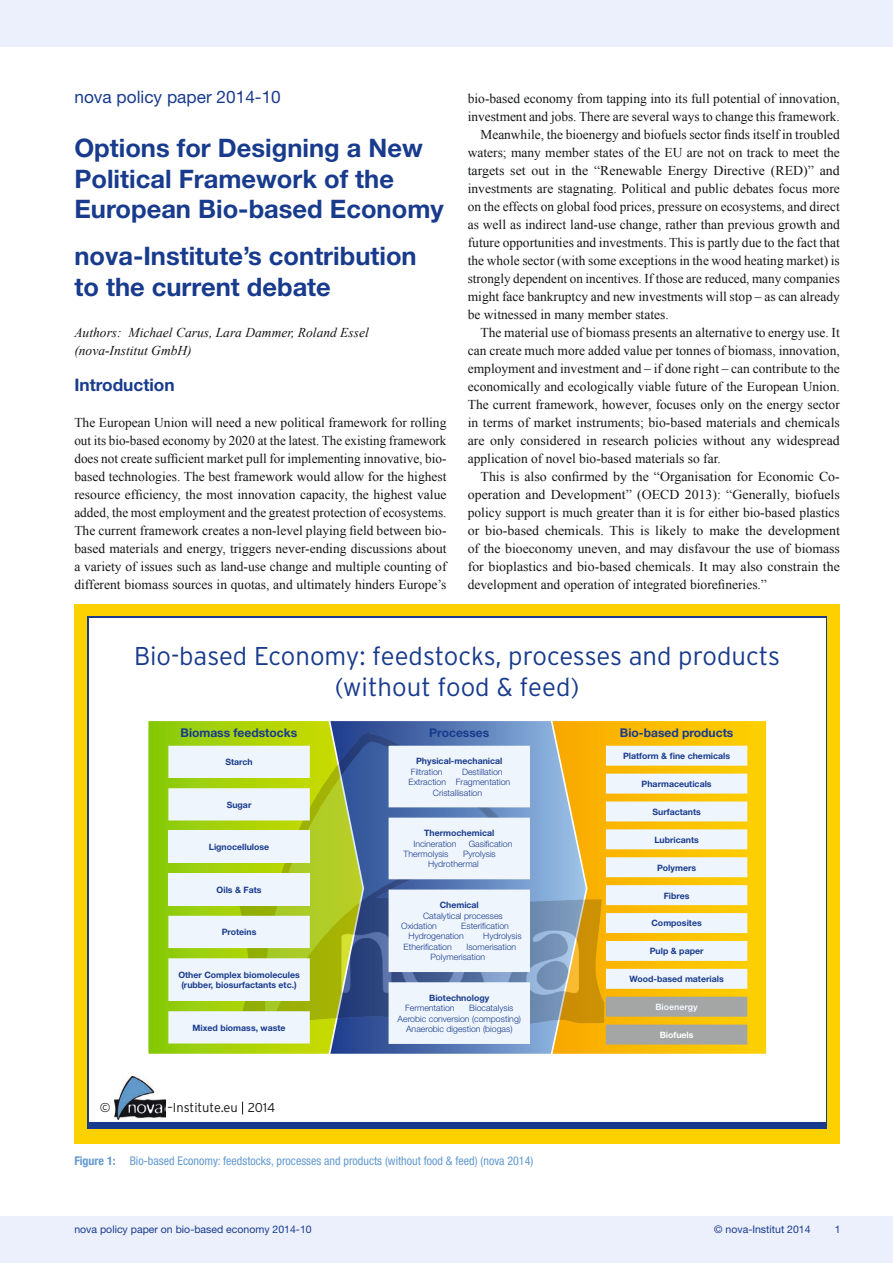
<style>
.page{position:relative;width:893px;height:1263px;background:#fff}
.page>*{position:absolute;margin:0;border:0;box-sizing:border-box;transform-origin:0 0}
.t1{font:300 25.65px/30.9px "Interstate";color:#183b8d;text-align:center}
.t2{font:700 25.5px/30.6px "Helvetica Neue";color:#183b8d}
.t3{font:17.25px "Helvetica Neue";color:#183b8d}
.t4{font:700 17.25px "Helvetica Neue";color:#183b8d}
.t5{font:13.5px/18px "Times New Roman";color:#151616;text-align:justify}
.t6{font:italic 13.5px/18px "Times New Roman";color:#151616}
.t7{font:300 12.9px "Interstate";color:#151616}
.t8{font:condensed 12px "Helvetica Neue";color:#639ad0}
.t9{font:700 12px "Helvetica Neue";color:#183b8d}
.t10{font:10.5px "Helvetica Neue";color:#183b8d}
.t11{font:300 8.7px/10.4px "Helvetica Neue";color:#183b8d}
.t12{font:700 8.7px/10.4px "Helvetica Neue";color:#183b8d;text-align:center}
.t13{font:700 8.7px "Helvetica Neue";color:#eff5fd}
.t14{font:700 8.7px "Helvetica Neue";color:#fff}
.s1{font-weight:700}
</style>
<div class="page">
<div style="left:0;top:1216px;width:893px;height:47px;background:#ecf0fc"></div>
<div style="left:0;top:0;width:893px;height:47px;background:#ecf0fc"></div>
<div style="left:74px;top:604px;width:766px;height:539px;background:#fdd000"></div>
<svg style="left:87px;top:617px;width:740px;height:512px;background:#4662a3"></svg>
<div style="left:89px;top:619px;width:736px;height:503px;background:#fff"></div>
<svg style="left:589px;top:721px;width:178px;height:333px;background:#fbc504"></svg>
<svg style="left:365px;top:721px;width:224px;height:333px;background:#76859a"></svg>
<svg style="left:148px;top:721px;width:217px;height:333px;background:#90c614"></svg>
<img style="left:239px;top:733px;width:366px;height:310px">
<svg style="left:168px;top:746px;width:142px;height:297px"></svg>
<div style="left:168px;top:831px;width:142px;height:32px;background:#eff5fd"></div>
<div style="left:168px;top:873px;width:142px;height:32px;background:#eff5fd"></div>
<svg style="left:389px;top:746px;width:141px;height:298px"></svg>
<svg style="left:606px;top:746px;width:141px;height:243px"></svg>
<svg style="left:606px;top:997px;width:141px;height:47px;background:#b2a989"></svg>
<img style="left:114px;top:1076px;width:52px;height:43px">
<svg style="left:242px;top:1102px;width:1px;height:12px"></svg>
<p class="t3" style="left:74px;top:87px;width:208px">nova policy paper 2014-10</p>
<h2 class="t2" style="left:74px;top:132px;width:371px">Options for Designing a New<br>Political Framework of the<br>European Bio-based Economy</h2>
<h2 class="t2" style="left:74px;top:240px;width:344px">nova-Institute’s contribution to the current debate</h2>
<p class="t6" style="left:74px;top:323px;width:296px">Authors: Michael Carus, Lara Dammer, Roland Essel (nova-Institut GmbH)</p>
<p class="t4" style="left:74px;top:374px;width:102px">Introduction</p>
<p class="t5" style="left:74px;top:413px;width:374px">The European Union will need a new political framework for rolling out its bio-based economy by 2020 at the latest. The existing framework does not create sufficient market pull for implementing innovative, bio&shy;based technologies. The best framework would allow for the highest resource efficiency, the most innovation capacity, the highest value added, the most employment and the greatest protection of ecosystems.<br>The current framework creates a non-level playing field between bio&shy;based materials and energy, triggers never-ending discussions about a variety of issues such as land-use change and multiple counting of different biomass sources in quotas, and ultimately hinders Europe’s</p>
<p class="t5" style="left:468px;top:89px;width:374px">bio-based economy from tapping into its full potential of innovation,</p>
<p class="t5" style="left:468px;top:107px;width:374px">investment and jobs. There are several ways to change this framework.</p>
<p class="t5" style="left:480px;top:125px;width:361px">Meanwhile, the bioenergy and biofuels sector finds itself in troubled</p>
<p class="t5" style="left:468px;top:143px;width:374px">waters; many member states of the EU are not on track to meet the</p>
<p class="t5" style="left:468px;top:161px;width:374px">targets set out in the “Renewable Energy Directive (RED)” and</p>
<p class="t5" style="left:468px;top:179px;width:374px">investments are stagnating. Political and public debates focus more</p>
<p class="t5" style="left:468px;top:197px;width:374px">on the effects on global food prices, pressure on ecosystems, and direct</p>
<p class="t5" style="left:468px;top:215px;width:374px">as well as indirect land-use change, rather than previous growth and</p>
<p class="t5" style="left:468px;top:233px;width:374px">future opportunities and investments. This is partly due to the fact that</p>
<p class="t5" style="left:468px;top:251px;width:374px">the whole sector (with some exceptions in the wood heating market) is</p>
<p class="t5" style="left:468px;top:269px;width:374px">strongly dependent on incentives. If those are reduced, many companies</p>
<p class="t5" style="left:468px;top:287px;width:374px">might face bankruptcy and new investments will stop – as can already</p>
<p class="t5" style="left:468px;top:305px;width:202px">be witnessed in many member states.</p>
<p class="t5" style="left:480px;top:323px;width:361px">The material use of biomass presents an alternative to energy use. It</p>
<p class="t5" style="left:468px;top:341px;width:374px">can create much more added value per tonnes of biomass, innovation,</p>
<p class="t5" style="left:468px;top:359px;width:374px">employment and investment and – if done right – can contribute to the</p>
<p class="t5" style="left:468px;top:377px;width:374px">economically and ecologically viable future of the European Union.</p>
<p class="t5" style="left:468px;top:395px;width:374px">The current framework, however, focuses only on the energy sector</p>
<p class="t5" style="left:468px;top:413px;width:374px">in terms of market instruments; bio-based materials and chemicals</p>
<p class="t5" style="left:468px;top:431px;width:374px">are only considered in research policies without any widespread</p>
<p class="t5" style="left:468px;top:449px;width:255px">application of novel bio-based materials so far.</p>
<p class="t5" style="left:480px;top:467px;width:361px">This is also confirmed by the “Organisation for Economic Co-</p>
<p class="t5" style="left:468px;top:485px;width:374px">operation and Development” (OECD 2013): “Generally, biofuels</p>
<p class="t5" style="left:468px;top:503px;width:374px">policy support is much greater than it is for either bio-based plastics</p>
<p class="t5" style="left:468px;top:521px;width:374px">or bio-based chemicals. This is likely to make the development</p>
<p class="t5" style="left:468px;top:539px;width:374px">of the bioeconomy uneven, and may disfavour the use of biomass</p>
<p class="t5" style="left:468px;top:557px;width:374px">for bioplastics and bio-based chemicals. It may also constrain the</p>
<p class="t5" style="left:468px;top:575px;width:301px">development and operation of integrated biorefineries.”</p>
<h1 class="t1" style="left:134px;top:640px;width:647px">Bio-based Economy: feedstocks, processes and products (without food &amp; feed)</h1>
<p class="t9" style="left:181px;top:725px;width:118px">Biomass feedstocks</p>
<p class="t12" style="left:225px;top:757px;width:29px">Starch</p>
<p class="t12" style="left:227px;top:799px;width:26px">Sugar</p>
<p class="t12" style="left:209px;top:842px;width:62px">Lignocellulose</p>
<p class="t12" style="left:217px;top:884px;width:46px">Oils &amp; Fats</p>
<p class="t12" style="left:222px;top:927px;width:36px">Proteins</p>
<p class="t12" style="left:178px;top:969px;width:123px">Other Complex biomolecules (rubber, biosurfactants etc.)</p>
<p class="t12" style="left:193px;top:1022px;width:94px">Mixed biomass, waste</p>
<p class="t7" style="left:100px;top:1100px;width:12px">©</p>
<p class="t7" style="left:167px;top:1100px;width:109px">–Institute.eu 2014</p>
<p class="t9" style="left:429px;top:725px;width:62px">Processes</p>
<p class="t12" style="left:416px;top:756px;width:88px">Physical-mechanical</p>
<p class="t11" style="left:411px;top:766px;width:33px">Filtration</p>
<p class="t11" style="left:462px;top:766px;width:42px">Destillation</p>
<p class="t11" style="left:408px;top:777px;width:103px">Extraction Fragmentation</p>
<p class="t11" style="left:433px;top:787px;width:51px">Cristallisation</p>
<p class="t12" style="left:424px;top:828px;width:72px">Thermochemical</p>
<p class="t11" style="left:413px;top:838px;width:45px">Incineration</p>
<p class="t11" style="left:469px;top:838px;width:45px">Gasification</p>
<p class="t11" style="left:404px;top:849px;width:46px">Thermolysis</p>
<p class="t11" style="left:428px;top:849px;width:69px;text-indent:35px">Pyrolysis<br>Hydrothermal</p>
<p class="t12" style="left:440px;top:900px;width:41px">Chemical</p>
<p class="t11" style="left:401px;top:910px;width:103px;text-indent:22px">Catalytical processes<br>Oxidation</p>
<p class="t11" style="left:408px;top:920px;width:102px;text-indent:53px">Esterification<br>Hydrogenation</p>
<p class="t11" style="left:483px;top:931px;width:40px">Hydrolysis</p>
<p class="t11" style="left:430px;top:941px;width:87px;text-indent:36px">Isomerisation<br>Polymerisation</p>
<p class="t12" style="left:429px;top:992px;width:62px">Biotechnology</p>
<p class="t11" style="left:405px;top:1003px;width:51px">Fermentation</p>
<p class="t11" style="left:469px;top:1003px;width:46px">Biocatalysis</p>
<p class="t11" style="left:398px;top:1013px;width:125px">Aerobic conversion (composting)</p>
<p class="t11" style="left:406px;top:1023px;width:108px">Anaerobic digestion (biogas)</p>
<p class="t11" style="left:404px;top:941px;width:50px">Etherification</p>
<p class="t8" style="left:74px;top:1154px;width:460px"><span class="s1">Figure 1:</span> Bio-based Economy: feedstocks, processes and products (without food &amp; feed) (nova 2014)</p>
<p class="t9" style="left:620px;top:725px;width:115px">Bio-based products</p>
<p class="t12" style="left:623px;top:751px;width:109px">Platform &amp; fine chemicals</p>
<p class="t12" style="left:642px;top:778px;width:72px">Pharmaceuticals</p>
<p class="t12" style="left:652px;top:806px;width:50px">Surfactants</p>
<p class="t12" style="left:654px;top:834px;width:46px">Lubricants</p>
<p class="t12" style="left:657px;top:862px;width:41px">Polymers</p>
<p class="t12" style="left:664px;top:890px;width:27px">Fibres</p>
<p class="t12" style="left:651px;top:918px;width:52px">Composites</p>
<p class="t12" style="left:650px;top:946px;width:55px">Pulp &amp; paper</p>
<p class="t12" style="left:629px;top:974px;width:96px">Wood-based materials</p>
<p class="t13" style="left:655px;top:1002px;width:44px">Bioenergy</p>
<p class="t14" style="left:660px;top:1029px;width:35px">Biofuels</p>
<p class="t10" style="left:74px;top:1223px;width:239px">nova policy paper on bio-based economy 2014-10</p>
<p class="t10" style="left:714px;top:1223px;width:98px">© nova-Institut 2014</p>
<p class="t10" style="left:835px;top:1223px;width:7px">1</p>
</div>
